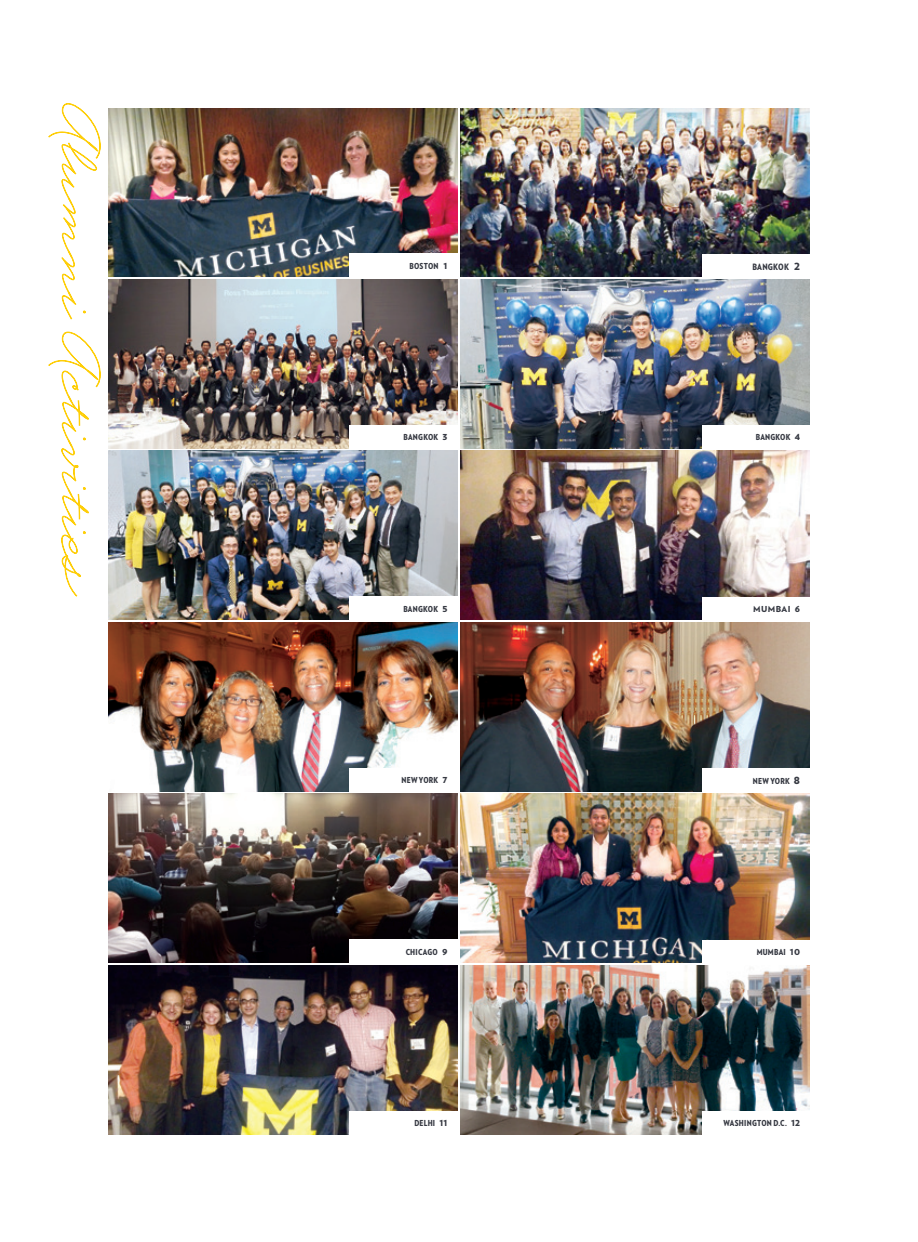
<style>
.page{position:relative;width:918px;height:1242px;background:#fff}
.page>*{position:absolute;margin:0;border:0;box-sizing:border-box;transform-origin:0 0}
.t1{font:900 8.7px "Verlag Condensed";letter-spacing:.025em;color:#363942}
.t2{font:900 8.25px "Verlag Condensed";letter-spacing:.025em;color:#363942}
.t3{font:900 8.25px "Verlag";letter-spacing:.045em;color:#363942}
.s1{font-family:"Verlag"}
.s2{font-family:"Verlag";font-size:9.9px}
</style>
<div class="page">
<img style="left:461px;top:965px;width:349px;height:169px">
<div style="left:702px;top:1111px;width:109px;height:23px;background:#fff"></div>
<img style="left:461px;top:108px;width:349px;height:169px">
<img style="left:108px;top:108px;width:349px;height:169px">
<img style="left:108px;top:279px;width:349px;height:169px">
<img style="left:461px;top:279px;width:349px;height:169px">
<img style="left:108px;top:451px;width:349px;height:169px">
<img style="left:108px;top:622px;width:349px;height:169px">
<div style="left:349px;top:768px;width:109px;height:23px;background:#fff"></div>
<img style="left:461px;top:622px;width:349px;height:169px">
<div style="left:702px;top:768px;width:109px;height:23px;background:#fff"></div>
<img style="left:108px;top:794px;width:349px;height:169px">
<div style="left:349px;top:940px;width:109px;height:23px;background:#fff"></div>
<img style="left:461px;top:794px;width:349px;height:169px">
<div style="left:702px;top:940px;width:109px;height:23px;background:#fff"></div>
<img style="left:108px;top:965px;width:349px;height:169px">
<div style="left:349px;top:1111px;width:109px;height:23px;background:#fff"></div>
<div style="left:349px;top:597px;width:109px;height:23px;background:#fff"></div>
<div style="left:702px;top:425px;width:109px;height:23px;background:#fff"></div>
<div style="left:349px;top:425px;width:109px;height:23px;background:#fff"></div>
<div style="left:702px;top:254px;width:109px;height:23px;background:#fff"></div>
<div style="left:349px;top:254px;width:109px;height:23px;background:#fff"></div>
<img style="left:461px;top:451px;width:349px;height:169px">
<div style="left:702px;top:597px;width:109px;height:23px;background:#fff"></div>
<svg style="left:48px;top:103px;width:53px;height:216px"></svg>
<svg style="left:48px;top:332px;width:53px;height:265px"></svg>
<p class="t2" style="left:409px;top:260px;width:40px">BOSTON <span class="s1">1</span></p>
<p class="t1" style="left:752px;top:260px;width:49px">BANGKOK <span class="s2">2</span></p>
<p class="t2" style="left:403px;top:431px;width:46px">BANGKOK <span class="s1">3</span></p>
<p class="t2" style="left:756px;top:431px;width:46px">BANGKOK <span class="s1">4</span></p>
<p class="t2" style="left:403px;top:602px;width:46px">BANGKOK <span class="s1">5</span></p>
<p class="t3" style="left:753px;top:602px;width:49px">MUMBAI 6</p>
<p class="t2" style="left:401px;top:774px;width:48px">NEW YORK <span class="s1">7</span></p>
<p class="t2" style="left:753px;top:774px;width:49px">NEW YORK <span class="s2">8</span></p>
<p class="t2" style="left:406px;top:945px;width:43px">CHICAGO <span class="s1">9</span></p>
<p class="t2" style="left:757px;top:945px;width:45px">MUMBAI <span class="s1">10</span></p>
<p class="t2" style="left:414px;top:1117px;width:35px">DELHI <span class="s1">11</span></p>
<p class="t2" style="left:724px;top:1117px;width:78px">WASHINGTON D.C. <span class="s1">12</span></p>
</div>
